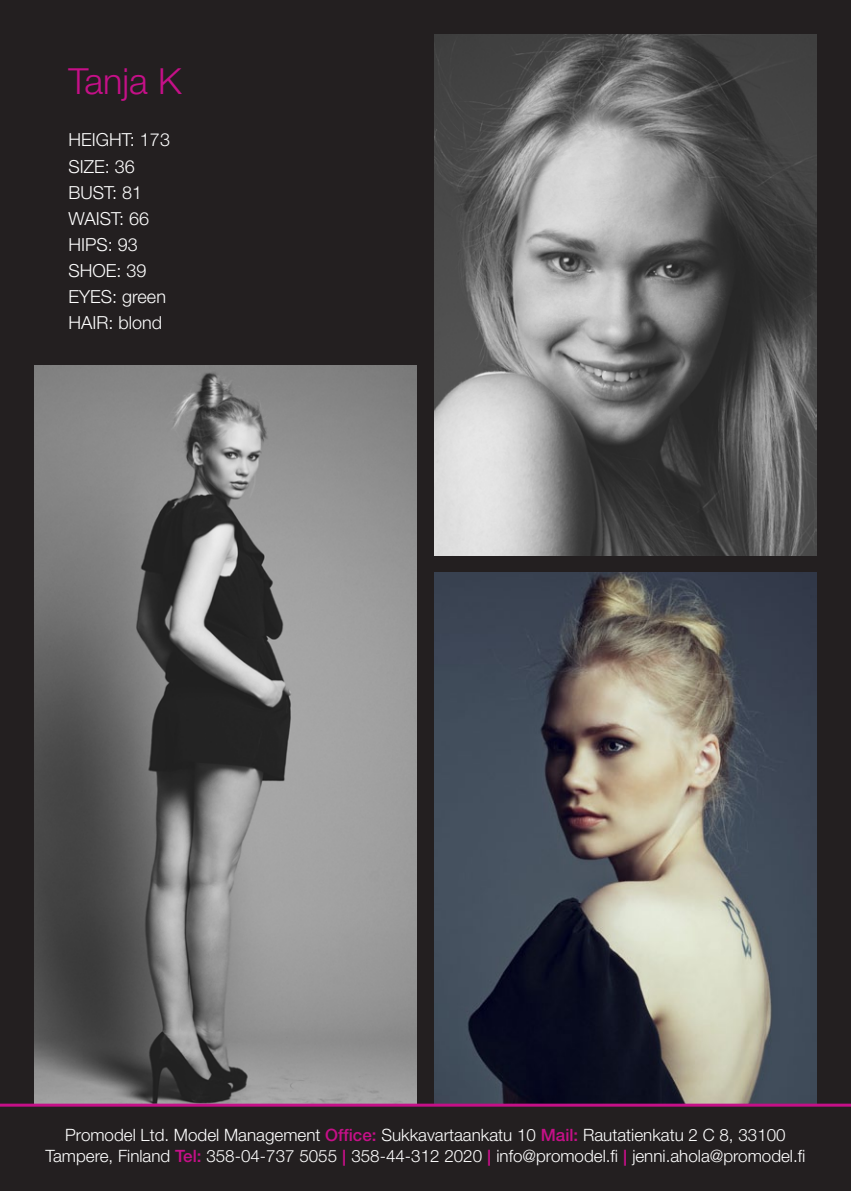
<style>
.page{position:relative;width:851px;height:1191px;background:#fff}
.page>*{position:absolute;margin:0;border:0;box-sizing:border-box;transform-origin:0 0}
.t1{font:300 36px "Helvetica Neue";color:#c51088}
.t2{font:300 18px "Helvetica Neue";color:#fff}
.t3{font:300 17px "Helvetica Neue";color:#fff}
.s1{font-weight:500;color:#c51088}
.s2{font-family:"Arial";font-weight:700;color:#c51088}
</style>
<div class="page">
<div style="left:0;top:0;width:850px;height:1191px;background:#231f20"></div>
<img style="left:434px;top:573px;width:382px;height:530px">
<img style="left:34px;top:366px;width:383px;height:737px">
<img style="left:434px;top:34px;width:382px;height:522px">
<hr style="left:0;top:1103px;width:850px;height:3px;background:#c51088">
<p class="t1" style="left:69px;top:60px;width:114px">Tanja K</p>
<p class="t2" style="left:69px;top:129px;width:103px">HEIGHT: 173</p>
<p class="t2" style="left:69px;top:155px;width:68px">SIZE: 36</p>
<p class="t2" style="left:69px;top:181px;width:75px">BUST: 81</p>
<p class="t2" style="left:69px;top:207px;width:82px">WAIST: 66</p>
<p class="t2" style="left:69px;top:233px;width:71px">HIPS: 93</p>
<p class="t2" style="left:69px;top:259px;width:80px">SHOE: 39</p>
<p class="t2" style="left:69px;top:285px;width:99px">EYES: green</p>
<p class="t2" style="left:69px;top:311px;width:95px">HAIR: blond</p>
<p class="t3" style="left:65px;top:1124px;width:721px">Promodel Ltd. Model Management <span class="s1">Office:</span> Sukkavartaankatu 10 <span class="s1">Mail:</span> Rautatienkatu 2 C 8, 33100</p>
<p class="t3" style="left:46px;top:1145px;width:761px">Tampere, Finland <span class="s1">Tel:</span> 358-04-737 5055 <span class="s2">|</span> 358-44-312 2020 <span class="s2">|</span> info@promodel.fi <span class="s2">|</span> jenni.ahola@promodel.fi</p>
</div>
